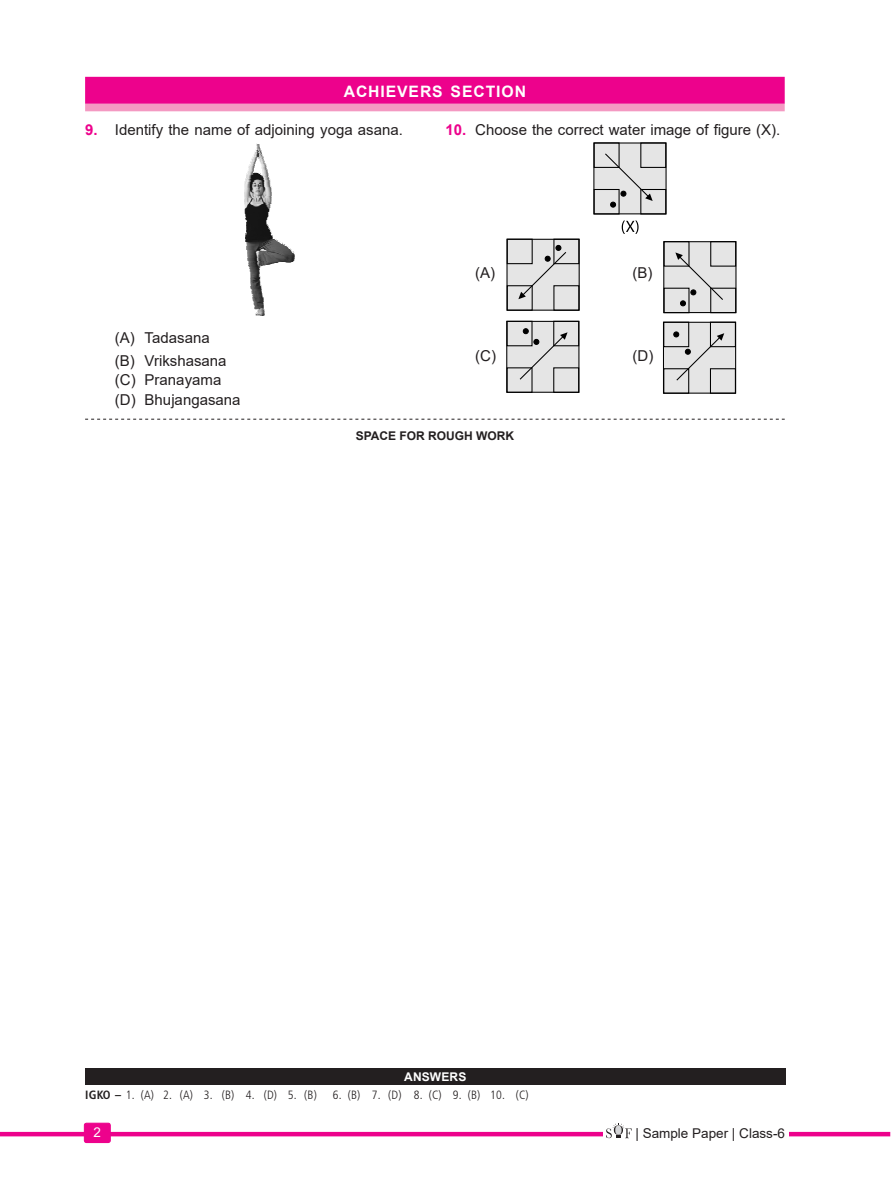
<style>
.page{position:relative;width:891px;height:1188px;background:#fff}
.page>*{position:absolute;margin:0;border:0;box-sizing:border-box;transform-origin:0 0}
.Headd{font:700 15.75px "Arial";letter-spacing:.055em;color:#fff}
.Question{font:15px "Arial";color:#231f20}
.option_with_out_line{font:15px "Arial";color:#231f20}
.t1{font:13.5px "Arial";color:#231f20}
.t2{font:13.5px "Arial";color:#fff}
.Answer_keys{font:300 condensed 12px "Frutiger";color:#231f20}
.t3{font:700 12px "Arial";color:#231f20}
.t4{font:700 12px "Arial";letter-spacing:.01em;color:#fff}
.s1{font-weight:700;color:#ed028c}
.s2{font-weight:700}
</style>
<div class="page">
<hr style="left:0;top:1132px;width:890px;height:4px;background:#ed028c">
<div style="left:603px;top:1126px;width:186px;height:17px;background:#fff"></div>
<svg style="left:606px;top:1123px;width:26px;height:15px"></svg>
<div style="left:84px;top:1123px;width:26px;height:20px;background:#ed028c;border-radius:2px"></div>
<div style="left:84px;top:1123px;width:27px;height:20px;border:1px solid #ed028c;border-radius:2px"></div>
<div style="left:85px;top:1068px;width:701px;height:17px;background:#231f20"></div>
<div style="left:85px;top:77px;width:700px;height:27px;background:#ed028c"></div>
<div style="left:85px;top:104px;width:700px;height:7px;background:#f499c2"></div>
<svg style="left:248px;top:264px;width:23px;height:52px"></svg>
<img style="left:248px;top:263px;width:27px;height:1px">
<img style="left:248px;top:262px;width:31px;height:1px">
<img style="left:247px;top:252px;width:48px;height:10px">
<img style="left:247px;top:250px;width:46px;height:3px">
<img style="left:247px;top:248px;width:44px;height:3px">
<img style="left:247px;top:247px;width:42px;height:2px">
<img style="left:246px;top:245px;width:41px;height:2px">
<img style="left:246px;top:242px;width:37px;height:3px">
<img style="left:246px;top:242px;width:35px;height:1px">
<img style="left:245px;top:240px;width:34px;height:2px">
<img style="left:245px;top:239px;width:32px;height:2px">
<img style="left:245px;top:239px;width:30px;height:1px">
<svg style="left:245px;top:224px;width:28px;height:15px"></svg>
<img style="left:246px;top:218px;width:21px;height:6px">
<img style="left:244px;top:197px;width:28px;height:8px">
<svg style="left:245px;top:203px;width:26px;height:15px"></svg>
<svg style="left:244px;top:195px;width:28px;height:2px"></svg>
<img style="left:245px;top:187px;width:26px;height:8px">
<svg style="left:245px;top:143px;width:26px;height:44px"></svg>
<svg style="left:593px;top:142px;width:74px;height:92px"></svg>
<svg style="left:506px;top:238px;width:74px;height:73px;background:#c5c5c5"></svg>
<svg style="left:663px;top:241px;width:74px;height:72px;background:#c6c6c6"></svg>
<svg style="left:506px;top:320px;width:74px;height:73px;background:#c6c6c6"></svg>
<svg style="left:663px;top:321px;width:73px;height:73px;background:#c7c7c7"></svg>
<svg style="left:85px;top:419px;width:700px;height:1px"></svg>
<p class="Headd" style="left:344px;top:80px;width:184px">ACHIEVERS SECTION</p>
<p class="Question" style="left:85px;top:120px;width:319px"><span class="s1">9.</span> Identify the name of adjoining yoga asana.</p>
<p class="Question" style="left:446px;top:120px;width:336px"><span class="s1">10.</span> Choose the correct water image of figure (X).</p>
<p class="option_with_out_line" style="left:115px;top:328px;width:96px">(A) Tadasana</p>
<p class="option_with_out_line" style="left:115px;top:350px;width:113px">(B) Vrikshasana</p>
<p class="option_with_out_line" style="left:115px;top:370px;width:108px">(C) Pranayama</p>
<p class="option_with_out_line" style="left:115px;top:389px;width:127px">(D) Bhujangasana</p>
<p class="option_with_out_line" style="left:475px;top:263px;width:21px">(A)</p>
<p class="option_with_out_line" style="left:633px;top:263px;width:21px">(B)</p>
<p class="option_with_out_line" style="left:475px;top:345px;width:22px">(C)</p>
<p class="option_with_out_line" style="left:633px;top:345px;width:22px">(D)</p>
<p class="t3" style="left:356px;top:427px;width:160px">SPACE FOR ROUGH WORK</p>
<p class="t4" style="left:404px;top:1068px;width:64px">ANSWERS</p>
<p class="Answer_keys" style="left:85px;top:1088px;width:233px"><span class="s2">IGKO –</span> 1. (A) 2. (A) 3. (B) 4. (D) 5. (B)</p>
<p class="Answer_keys" style="left:333px;top:1088px;width:197px">6. (B) 7. (D) 8. (C) 9. (B) 10. (C)</p>
<p class="t2" style="left:94px;top:1123px;width:9px">2</p>
<p class="t1" style="left:635px;top:1124px;width:151px">| Sample Paper | Class-6</p>
</div>
